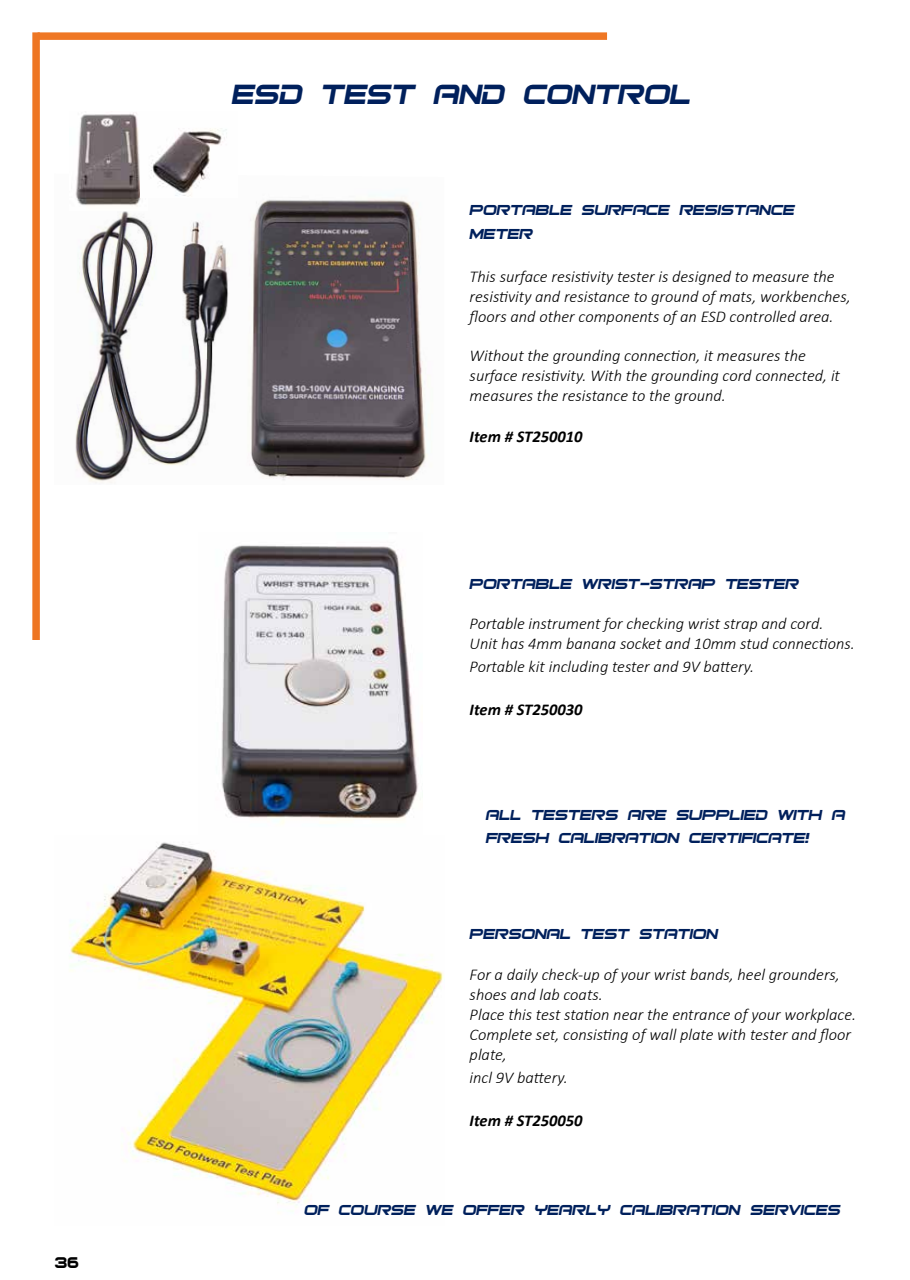
<style>
.page{position:relative;width:910px;height:1280px;background:#fff}
.page>*{position:absolute;margin:0;border:0;box-sizing:border-box;transform-origin:0 0}
.t1{font:italic 37.5px "BITSUMIS Regular";color:#00205c}
.t2{font:21px "BITSUMIS Regular";color:#000}
.t3{font:italic 19.5px/23.4px "BITSUMIS Regular";color:#00205c}
.t4{font:italic 300 16.5px/19.8px "Calibri";color:#000}
.t5{font:italic 700 16.5px "Calibri";color:#000}
</style>
<div class="page">
<div style="left:38px;top:32px;width:569px;height:8px;background:#ef7724"></div>
<div style="left:32px;top:32px;width:8px;height:608px;background:#ee7623"></div>
<img style="left:75px;top:198px;width:352px;height:285px">
<img style="left:69px;top:842px;width:375px;height:369px">
<img style="left:221px;top:545px;width:198px;height:279px">
<img style="left:75px;top:112px;width:72px;height:99px">
<img style="left:141px;top:112px;width:86px;height:86px">
<p class="t2" style="left:55px;top:1250px;width:26px">36</p>
<h1 class="t1" style="left:232px;top:73px;width:467px">ESD test and control</h1>
<p class="t3" style="left:470px;top:197px;width:330px">Portable Surface resistance<br>Meter</p>
<p class="t4" style="left:470px;top:266px;width:383px">This surface resistivity tester is designed to measure the resistivity and resistance to ground of mats, workbenches, floors and other components of an ESD controlled area.</p>
<p class="t4" style="left:470px;top:346px;width:372px">Without the grounding connection, it measures the surface resistivity. With the grounding cord connected, it measures the resistance to the ground.</p>
<p class="t5" style="left:470px;top:425px;width:114px">Item # ST250010</p>
<p class="t3" style="left:470px;top:571px;width:334px">Portable Wrist-Strap Tester</p>
<p class="t4" style="left:470px;top:613px;width:387px">Portable instrument for checking wrist strap and cord.<br>Unit has 4mm banana socket and 10mm stud connections.</p>
<p class="t4" style="left:470px;top:656px;width:286px">Portable kit including tester and 9V battery.</p>
<p class="t5" style="left:470px;top:698px;width:114px">Item # ST250030</p>
<p class="t3" style="left:486px;top:801px;width:364px">all testers are supplied with a fresh calibration certificate!</p>
<p class="t3" style="left:470px;top:921px;width:253px">personal test station</p>
<p class="t4" style="left:470px;top:965px;width:388px">For a daily check-up of your wrist bands, heel grounders, shoes and lab coats.<br>Place this test station near the entrance of your workplace.<br>Complete set, consisting of wall plate with tester and floor plate,</p>
<p class="t4" style="left:470px;top:1067px;width:100px">incl 9V battery.</p>
<p class="t5" style="left:470px;top:1109px;width:114px">Item # ST250050</p>
<p class="t3" style="left:304px;top:1196px;width:541px">Of course we offer yearly calibration services</p>
</div>
